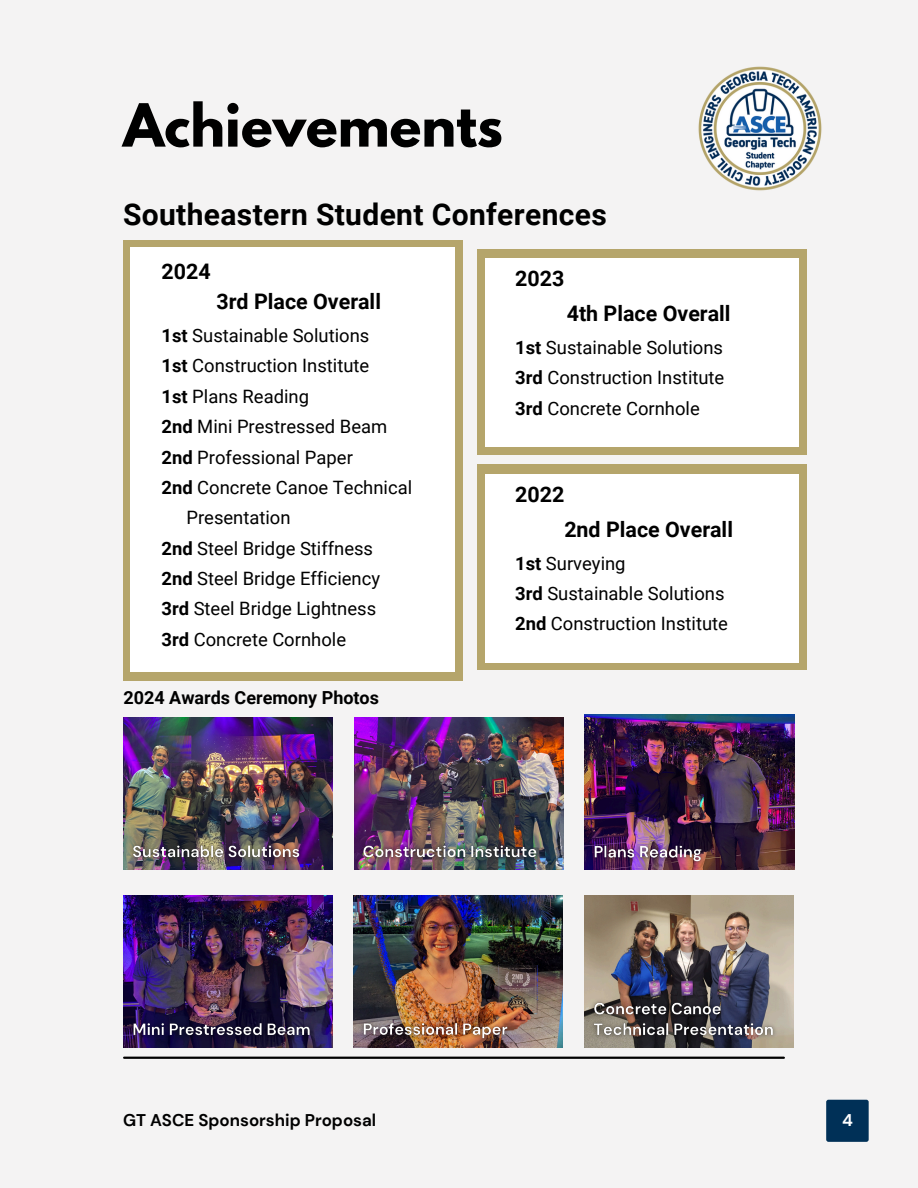
<style>
.page{position:relative;width:918px;height:1188px;background:#f4f3f3}
.page>*{position:absolute;margin:0;border:0;box-sizing:border-box;transform-origin:0 0}
.t1{font:700 52.65px "League Spartan";color:#000}
.t2{font:700 30px "Roboto";letter-spacing:.01em;color:#000}
.t3{font:700 21.45px "Roboto";color:#000}
.t4{font:18.45px/30.3px "Roboto";color:#000}
.t5{font:700 18px "Roboto";color:#000}
.t6{font:700 16.95px "DM Sans";color:#000}
.t7{font:700 16.95px "DM Sans";color:#fff}
.s1{font-weight:700}
.s2{color:#fff}
</style>
<div class="page">
<div style="left:123px;top:240px;width:340px;height:440px;background:#b5a56b"></div>
<div style="left:131px;top:248px;width:324px;height:424px;background:#fff"></div>
<hr style="left:124px;top:1057px;width:660px;height:2px;background:#000">
<img style="left:698px;top:66px;width:124px;height:125px">
<img style="left:124px;top:718px;width:209px;height:151px">
<img style="left:125px;top:836px;width:184px;height:32px">
<img style="left:354px;top:718px;width:209px;height:151px">
<img style="left:355px;top:836px;width:190px;height:32px">
<img style="left:585px;top:715px;width:209px;height:154px">
<img style="left:586px;top:836px;width:125px;height:34px">
<img style="left:123px;top:895px;width:209px;height:152px">
<img style="left:125px;top:1014px;width:194px;height:31px">
<img style="left:354px;top:895px;width:209px;height:152px">
<img style="left:355px;top:1014px;width:162px;height:34px">
<img style="left:584px;top:895px;width:210px;height:152px">
<img style="left:586px;top:994px;width:196px;height:52px">
<div style="left:477px;top:249px;width:330px;height:205px;background:#b5a56b"></div>
<div style="left:485px;top:258px;width:314px;height:189px;background:#fff"></div>
<div style="left:477px;top:465px;width:330px;height:205px;background:#b5a56b"></div>
<div style="left:485px;top:474px;width:314px;height:188px;background:#fff"></div>
<div style="left:826px;top:1100px;width:43px;height:42px;background:#003057;border-radius:2px"></div>
<h2 class="t1" style="left:123px;top:99px;width:381px">Achievements</h2>
<h3 class="t2" style="left:123px;top:198px;width:485px">Southeastern Student Conferences</h3>
<p class="t3" style="left:161px;top:259px;width:51px">2024</p>
<h1 class="t3" style="left:217px;top:289px;width:166px">3rd Place Overall</h1>
<h1 class="t4" style="left:161px;top:321px;width:252px"><span class="s1">1st</span> Sustainable Solutions<br><span class="s1">1st</span> Construction Institute<br><span class="s1">1st</span> Plans Reading<br><span class="s1">2nd</span> Mini Prestressed Beam<br><span class="s1">2nd</span> Professional Paper<br><span class="s1">2nd</span> Concrete Canoe Technical <span class="s2">___</span>Presentation<br><span class="s1">2nd</span> Steel Bridge Stiffness<br><span class="s1">2nd</span> Steel Bridge Efficiency<br><span class="s1">3rd</span> Steel Bridge Lightness<br><span class="s1">3rd</span> Concrete Cornhole</h1>
<p class="t5" style="left:124px;top:687px;width:257px">2024 Awards Ceremony Photos</p>
<p class="t3" style="left:515px;top:266px;width:51px">2023</p>
<p class="t3" style="left:567px;top:302px;width:165px">4th Place Overall</p>
<p class="t4" style="left:515px;top:333px;width:211px;text-align:justify"><span class="s1">1st</span> Sustainable Solutions <span class="s1">3rd</span> Construction Institute <span class="s1">3rd</span> Concrete Cornhole</p>
<p class="t3" style="left:515px;top:482px;width:51px">2022</p>
<p class="t3" style="left:564px;top:517px;width:170px">2nd Place Overall</p>
<p class="t4" style="left:515px;top:548px;width:214px"><span class="s1">1st</span> Surveying<br><span class="s1">3rd</span> Sustainable Solutions<br><span class="s1">2nd</span> Construction Institute</p>
<h5 class="t6" style="left:123px;top:1109px;width:255px">GT ASCE Sponsorship Proposal</h5>
<h4 class="t7" style="left:842px;top:1109px;width:12px">4</h4>
</div>
